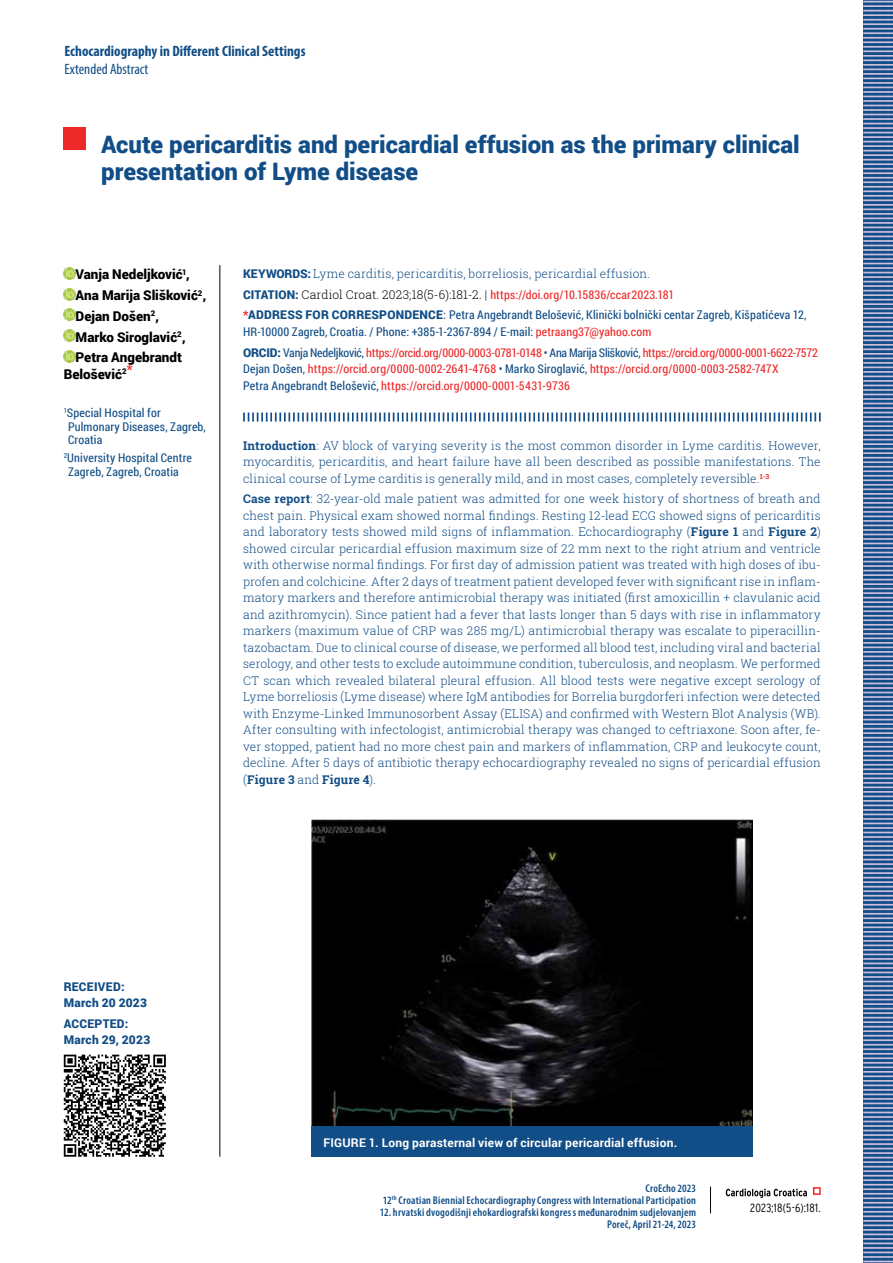
<style>
.page{position:relative;width:893px;height:1263px;background:#fff}
.page>*{position:absolute;margin:0;border:0;box-sizing:border-box;transform-origin:0 0}
.t1{font:900 24px/27px "Roboto";color:#114d86}
.t2{font:700 condensed 15px "Myriad Pro";color:#114d86}
.t3{font:condensed 15px "Myriad Pro";color:#114d86}
.t4{font:900 13.5px/20.7px "Roboto";color:#000}
.t5{font:300 12px/16.5px "Roboto Slab";letter-spacing:.01em;color:#114d86;text-align:justify}
.t6{font:12px/16.5px "Roboto Condensed";letter-spacing:.01em;color:#ee292a}
.t7{font:12px/13.5px "Roboto Condensed";letter-spacing:.01em;color:#114d86}
.t8{font:900 12px/16.5px "Roboto";letter-spacing:.02em;color:#114d86}
.t9{font:700 12px "Roboto";letter-spacing:.015em;color:#fff}
.t10{font:300 condensed 12px "Interstate";letter-spacing:.02em;color:#000}
.t11{font:600 condensed 11.25px/12px "Myriad Pro";letter-spacing:.015em;color:#114d86;text-align:right}
.s1{font-family:"Roboto";font-weight:900}
.s2{font-family:"Roboto";font-weight:900;color:#114d86}
.s3{font-family:"Roboto Slab";font-weight:300;color:#000}
.s4{color:#ee292a}
.s5{font-family:"Roboto"}
.s6{color:#114d86}
.s7{font-weight:700}
</style>
<div class="page">
<svg style="left:726px;top:1188px;width:81px;height:10px"></svg>
<div style="left:813px;top:1187px;width:8px;height:8px;border:2px solid #ee292a"></div>
<svg style="left:710px;top:1187px;width:1px;height:26px"></svg>
<svg style="left:863px;top:0;width:30px;height:1263px;background:#5576a6"></svg>
<div style="left:63px;top:128px;width:23px;height:22px;background:#ee292a"></div>
<svg style="left:64px;top:267px;width:12px;height:12px"></svg>
<svg style="left:64px;top:288px;width:12px;height:12px"></svg>
<svg style="left:64px;top:309px;width:12px;height:12px"></svg>
<svg style="left:64px;top:330px;width:12px;height:12px"></svg>
<svg style="left:64px;top:350px;width:12px;height:12px"></svg>
<hr style="left:220px;top:265px;width:1px;height:892px;background:#000">
<svg style="left:243px;top:413px;width:578px;height:9px"></svg>
<img style="left:311px;top:819px;width:442px;height:307px">
<div style="left:311px;top:1126px;width:442px;height:31px;background:#114d86"></div>
<svg style="left:64px;top:1055px;width:102px;height:102px"></svg>
<p class="t2" style="left:65px;top:42px;width:243px">Echocardiography in Different Clinical Settings</p>
<p class="t3" style="left:65px;top:60px;width:85px">Extended Abstract</p>
<h1 class="t1" style="left:101px;top:130px;width:700px">Acute pericarditis and pericardial effusion as the primary clinical presentation of Lyme disease</h1>
<p class="t4" style="left:76px;top:264px;width:132px">Vanja Nedeljković<sup>1</sup>,<br>Ana Marija Slišković<sup>2</sup>,<br>Dejan Došen<sup>2</sup>,<br>Marko Siroglavić<sup>2</sup>,<br>Petra Angebrandt</p>
<p class="t4" style="left:64px;top:363px;width:70px">Belošević<sup>2</sup><sup>*</sup></p>
<p class="t7" style="left:68px;top:406px;width:139px;text-indent:-4px"><sup>1</sup>Special Hospital for<br>Pulmonary Diseases, Zagreb,<br>Croatia</p>
<p class="t7" style="left:68px;top:451px;width:126px;text-indent:-4px"><sup>2</sup>University Hospital Centre<br>Zagreb, Zagreb, Croatia</p>
<p class="t5" style="left:243px;top:265px;width:409px"><span class="s1">KEYWORDS:</span> Lyme carditis, pericarditis, borreliosis, pericardial effusion.</p>
<p class="t6" style="left:243px;top:286px;width:433px"><span class="s2">CITATION:</span> <span class="s3">Cardiol Croat. 2023;18(5-6):181-2. |</span> https://doi.org/10.15836/ccar2023.181</p>
<p class="t8" style="left:243px;top:306px;width:22px"><span class="s4">*</span>Address</p>
<p class="t8" style="left:306px;top:306px;width:36px">for correspondence</p>
<p class="t7" style="left:243px;top:306px;width:565px;line-height:16.5px;text-indent:200px"><span class="s5">:</span> Petra Angebrandt Belošević, Klinički bolnički centar Zagreb, Kišpatićeva 12,<br>HR-10000 Zagreb, Croatia. / Phone: +385-1-2367-894 / E-mail: <span class="s4">petraang37@yahoo.com</span></p>
<p class="t6" style="left:243px;top:344px;width:576px"><span class="s2">ORCID:</span> <span class="s6">Vanja Nedeljković,</span> https://orcid.org/0000-0003-0781-0148 <span class="s6">• Ana Marija Slišković,</span> https://orcid.org/0000-0001-6622-7572<br><span class="s6">Dejan Došen,</span> https://orcid.org/0000-0002-2641-4768 <span class="s6">• Marko Siroglavić,</span> https://orcid.org/0000-0003-2582-747X<br><span class="s6">Petra Angebrandt Belošević,</span> https://orcid.org/0000-0001-5431-9736</p>
<p class="t5" style="left:243px;top:437px;width:579px"><span class="s7">Introduction</span>: AV block of varying severity is the most common disorder in Lyme carditis. However, myocarditis, pericarditis, and heart failure have all been described as possible manifestations. The clinical course of Lyme carditis is generally mild, and in most cases, completely reversible.<sup>1-3</sup></p>
<p class="t5" style="left:243px;top:490px;width:579px"><span class="s7">Case report</span>: 32-year-old male patient was admitted for one week history of shortness of breath and chest pain. Physical exam showed normal findings. Resting 12-lead ECG showed signs of pericarditis and laboratory tests showed mild signs of inflammation. Echocardiography (<span class="s7">Figure 1</span> and <span class="s7">Figure 2</span>) showed circular pericardial effusion maximum size of 22 mm next to the right atrium and ventricle with otherwise normal findings. For first day of admission patient was treated with high doses of ibu&shy;profen and colchicine. After 2 days of treatment patient developed fever with significant rise in inflam&shy;matory markers and therefore antimicrobial therapy was initiated (first amoxicillin + clavulanic acid and azithromycin). Since patient had a fever that lasts longer than 5 days with rise in inflammatory markers (maximum value of CRP was 285 mg/L) antimicrobial therapy was escalate to piperacillin&shy;tazobactam. Due to clinical course of disease, we performed all blood test, including viral and bacterial serology, and other tests to exclude autoimmune condition, tuberculosis, and neoplasm. We performed CT scan which revealed bilateral pleural effusion. All blood tests were negative except serology of Lyme borreliosis (Lyme disease) where IgM antibodies for Borrelia burgdorferi infection were detected with Enzyme-Linked Immunosorbent Assay (ELISA) and confirmed with Western Blot Analysis (WB).<br>After consulting with infectologist, antimicrobial therapy was changed to ceftriaxone. Soon after, fe&shy;ver stopped, patient had no more chest pain and markers of inflammation, CRP and leukocyte count, decline. After 5 days of antibiotic therapy echocardiography revealed no signs of pericardial effusion (<span class="s7">Figure 3</span> and <span class="s7">Figure 4</span>).</p>
<p class="t8" style="left:64px;top:978px;width:16px">Recei</p>
<p class="t8" style="left:64px;top:978px;width:85px;text-indent:34px">ved:<br>March 20 2023</p>
<p class="t8" style="left:64px;top:1015px;width:17px">Accepted</p>
<p class="t8" style="left:64px;top:1015px;width:88px;text-indent:61px">:<br>March 29, 2023</p>
<p class="t9" style="left:323px;top:1134px;width:355px">Figure 1. Long parasternal view of circular pericardial effusion.</p>
<p class="t11" style="left:383px;top:1182px;width:315px">CroEcho 2023<br>12<sup>th</sup> Croatian Biennial Echocardiography Congress with International Participation</p>
<p class="t11" style="left:380px;top:1206px;width:318px">12. hrvatski dvogodišnji ehokardiografski kongres s međunarodnim sudjelovanjem<br>Poreč, April 21-24, 2023</p>
<p class="t10" style="left:750px;top:1201px;width:72px">2023;18(5-6):181.</p>
</div>
